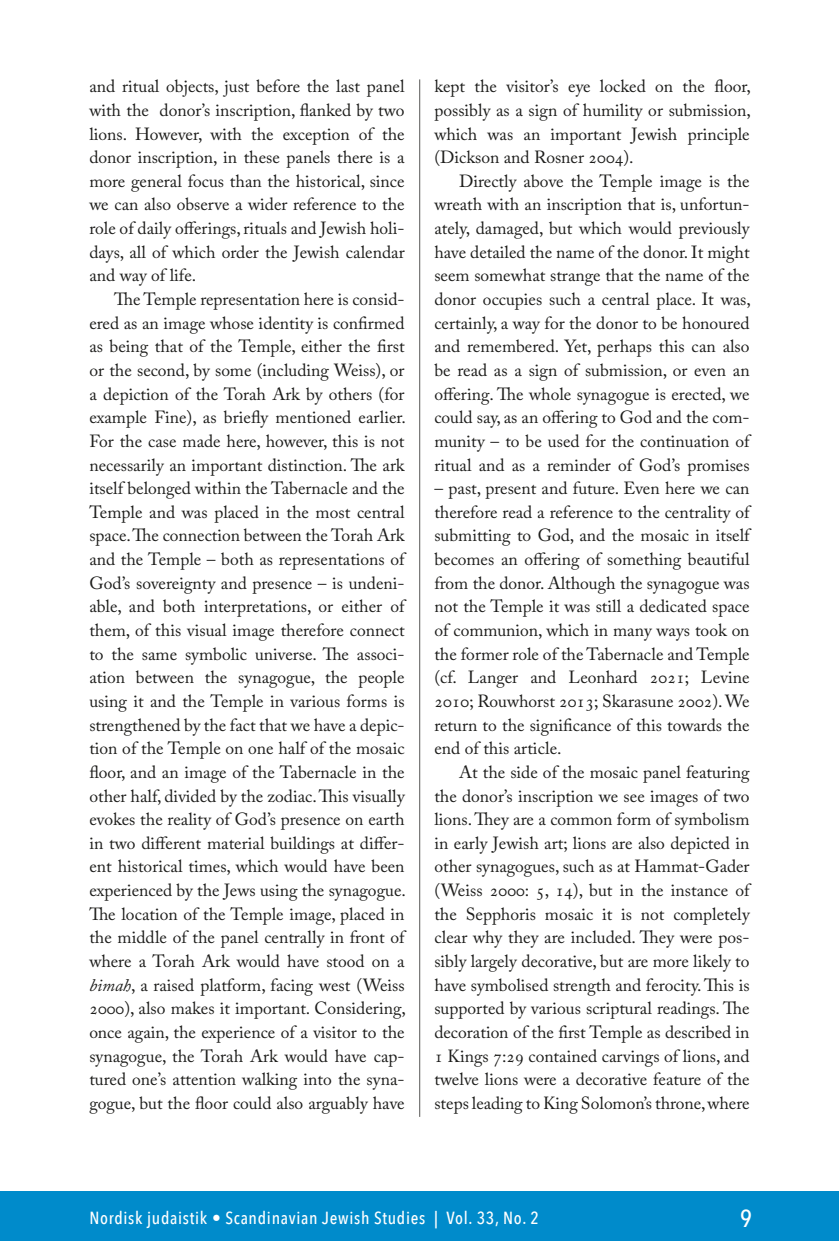
<style>
.page{position:relative;width:839px;height:1241px;background:#fff}
.page>*{position:absolute;margin:0;border:0;box-sizing:border-box;transform-origin:0 0}
.t1{font:500 24.5px "Avenir Next Condensed";color:#fff}
.Leipis{font:17.5px/23.6px "Adobe Caslon Pro";color:#1d1d1b;text-align:justify}
.t2{font:500 17.5px "Avenir Next Condensed";letter-spacing:.04em;color:#fff}
.s1{font-style:italic}
</style>
<div class="page">
<div style="left:0;top:1191px;width:838px;height:49px;background:#008bcb"></div>
<hr style="left:419px;top:79px;width:1px;height:1037px;background:#575756">
<p class="Leipis" style="left:89px;top:74px;width:317px">and ritual objects, just before the last panel with the donor’s inscription, flanked by two lions. However, with the exception of the donor inscription, in these panels there is a more general focus than the historical, since we can also observe a wider reference to the role of daily offerings, rituals and Jewish holi&shy;days, all of which order the Jewish calendar and way of life.</p>
<p class="Leipis" style="left:89px;top:287px;width:318px;text-align:left;text-indent:25px">The Temple representation here is consid&shy;ered as an image whose identity is confirmed as being that of the Temple, either the first or the second, by some (including Weiss), or a depiction of the Torah Ark by others (for example Fine), as briefly mentioned earlier.<br>For the case made here, however, this is not necessarily an important distinction. The ark itself belonged within the Tabernacle and the Temple and was placed in the most central space. The connection between the Torah Ark and the Temple – both as representations of God’s sovereignty and presence – is undeni&shy;able, and both interpretations, or either of them, of this visual image therefore connect to the same symbolic universe. The associ&shy;ation between the synagogue, the people using it and the Temple in various forms is strengthened by the fact that we have a depic&shy;tion of the Temple on one half of the mosaic floor, and an image of the Tabernacle in the other half, divided by the zodiac. This visually evokes the reality of God’s presence on earth in two different material buildings at differ&shy;ent historical times, which would have been experienced by the Jews using the synagogue.<br>The location of the Temple image, placed in the middle of the panel centrally in front of where a Torah Ark would have stood on a <span class="s1">bimah</span>, a raised platform, facing west (Weiss 2000), also makes it important. Considering, once again, the experience of a visitor to the synagogue, the Torah Ark would have cap&shy;tured one’s attention walking into the syna&shy;gogue, but the floor could also arguably have</p>
<p class="Leipis" style="left:434px;top:74px;width:318px">kept the visitor’s eye locked on the floor, possibly as a sign of humility or submission, which was an important Jewish principle (Dickson and Rosner 2004).</p>
<p class="Leipis" style="left:434px;top:169px;width:318px;text-align:left;text-indent:25px">Directly above the Temple image is the wreath with an inscription that is, unfortun&shy;ately, damaged, but which would previously have detailed the name of the donor. It might seem somewhat strange that the name of the donor occupies such a central place. It was, certainly, a way for the donor to be honoured and remembered. Yet, perhaps this can also be read as a sign of submission, or even an offering. The whole synagogue is erected, we could say, as an offering to God and the com&shy;munity – to be used for the continuation of ritual and as a reminder of God’s promises</p>
<p class="Leipis" style="left:434px;top:476px;width:317px">– past, present and future. Even here we can therefore read a reference to the centrality of submitting to God, and the mosaic in itself becomes an offering of something beautiful from the donor. Although the synagogue was not the Temple it was still a dedicated space of communion, which in many ways took on the former role of the Tabernacle and Temple (cf. Langer and Leonhard 2021; Levine 2010; Rouwhorst 2013; Skarasune 2002). We return to the significance of this towards the end of this article.</p>
<p class="Leipis" style="left:434px;top:760px;width:317px;text-indent:25px">At the side of the mosaic panel featuring the donor’s inscription we see images of two lions. They are a common form of symbolism in early Jewish art; lions are also depicted in other synagogues, such as at Hammat-Gader (Weiss 2000: 5, 14), but in the instance of the Sepphoris mosaic it is not completely clear why they are included. They were pos&shy;sibly largely decorative, but are more likely to have symbolised strength and ferocity. This is supported by various scriptural readings. The decoration of the first Temple as described in 1 Kings 7:29 contained carvings of lions, and twelve lions were a decorative feature of the steps leading to King Solomon’s throne, where</p>
<p class="t2" style="left:89px;top:1207px;width:451px">Nordisk judaistik • Scandinavian Jewish Studies | Vol. 33, No. 2</p>
<h1 class="t1" style="left:739px;top:1203px;width:13px">9</h1>
</div>
